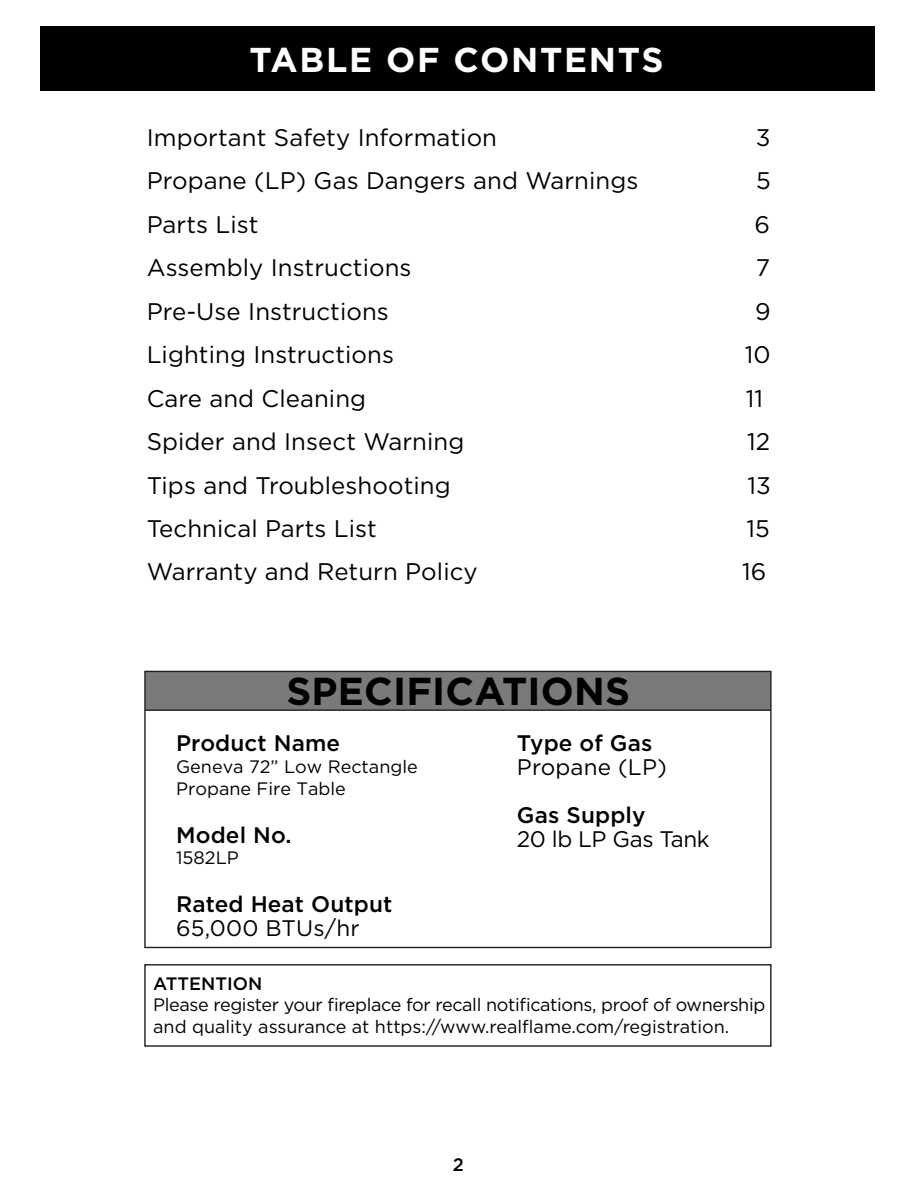
<style>
.page{position:relative;width:918px;height:1188px;background:#fff}
.page>*{position:absolute;margin:0;border:0;box-sizing:border-box;transform-origin:0 0}
.t1{font:700 39px "Gotham";letter-spacing:.005em;color:#000}
.t2{font:700 34.5px "Gotham";letter-spacing:.05em;color:#fff}
.t3{font:24px "Gotham";letter-spacing:.005em;color:#000}
.t4{font:500 22.5px "Gotham";letter-spacing:.005em;color:#000}
.t5{font:22.5px "Gotham";letter-spacing:.005em;color:#000}
.t6{font:22.5px "Gotham";letter-spacing:-.02em;color:#000}
.t7{font:18px/21.6px "Gotham";letter-spacing:-.02em;color:#000}
.t8{font:18px/21.6px "Gotham";color:#000}
.t9{font:500 18px "Gotham";color:#000}
</style>
<div class="page">
<div style="left:40px;top:26px;width:835px;height:65px;background:#000"></div>
<svg style="left:144px;top:670px;width:628px;height:279px"></svg>
<hr style="left:145px;top:709px;width:626px;height:2px;background:#231f20">
<div style="left:144px;top:964px;width:627px;height:83px;background:#fff;border:1px solid #000"></div>
<h2 class="t2" style="left:249px;top:37px;width:416px">TABLE OF CONTENTS</h2>
<p class="t3" style="left:147px;top:122px;width:352px">Important Safety Information</p>
<p class="t3" style="left:756px;top:122px;width:16px">3</p>
<p class="t3" style="left:147px;top:165px;width:493px">Propane (LP) Gas Dangers and Warnings</p>
<p class="t3" style="left:756px;top:165px;width:16px">5</p>
<p class="t3" style="left:147px;top:209px;width:113px">Parts List</p>
<p class="t3" style="left:755px;top:209px;width:17px">6</p>
<p class="t3" style="left:147px;top:252px;width:266px">Assembly Instructions</p>
<p class="t3" style="left:756px;top:252px;width:16px">7</p>
<p class="t3" style="left:147px;top:296px;width:244px">Pre-Use Instructions</p>
<p class="t3" style="left:755px;top:296px;width:17px">9</p>
<p class="t3" style="left:147px;top:339px;width:249px">Lighting Instructions</p>
<p class="t3" style="left:745px;top:339px;width:27px">10</p>
<p class="t3" style="left:147px;top:383px;width:221px">Care and Cleaning</p>
<p class="t3" style="left:746px;top:383px;width:19px">11</p>
<p class="t3" style="left:147px;top:426px;width:319px">Spider and Insect Warning</p>
<p class="t3" style="left:747px;top:426px;width:25px">12</p>
<p class="t3" style="left:147px;top:470px;width:306px">Tips and Troubleshooting</p>
<p class="t3" style="left:747px;top:470px;width:25px">13</p>
<p class="t3" style="left:147px;top:513px;width:232px">Technical Parts List</p>
<p class="t3" style="left:746px;top:513px;width:25px">15</p>
<p class="t3" style="left:147px;top:557px;width:332px">Warranty and Return Policy</p>
<p class="t3" style="left:742px;top:557px;width:26px">16</p>
<h1 class="t1" style="left:286px;top:665px;width:345px">SPECIFICATIONS</h1>
<p class="t4" style="left:176px;top:729px;width:166px">Product Name</p>
<p class="t8" style="left:176px;top:755px;width:243px">Geneva 72” Low Rectangle<br>Propane Fire Table</p>
<p class="t4" style="left:176px;top:820px;width:117px">Model No.</p>
<p class="t8" style="left:176px;top:847px;width:64px">1582LP</p>
<p class="t4" style="left:176px;top:889px;width:218px">Rated Heat Output</p>
<p class="t5" style="left:176px;top:914px;width:185px">65,000 BTUs/hr</p>
<p class="t4" style="left:517px;top:729px;width:137px">Type of Gas</p>
<p class="t5" style="left:517px;top:753px;width:152px">Propane (LP)</p>
<p class="t4" style="left:517px;top:801px;width:130px">Gas Supply</p>
<p class="t6" style="left:517px;top:825px;width:194px">20 lb LP Gas Tank</p>
<p class="t9" style="left:153px;top:972px;width:111px">ATTENTION</p>
<p class="t7" style="left:153px;top:994px;width:614px">Please register your fireplace for recall notifications, proof of ownership and quality assurance at https://www.realflame.com/registration.</p>
<p class="t9" style="left:453px;top:1153px;width:13px">2</p>
</div>
